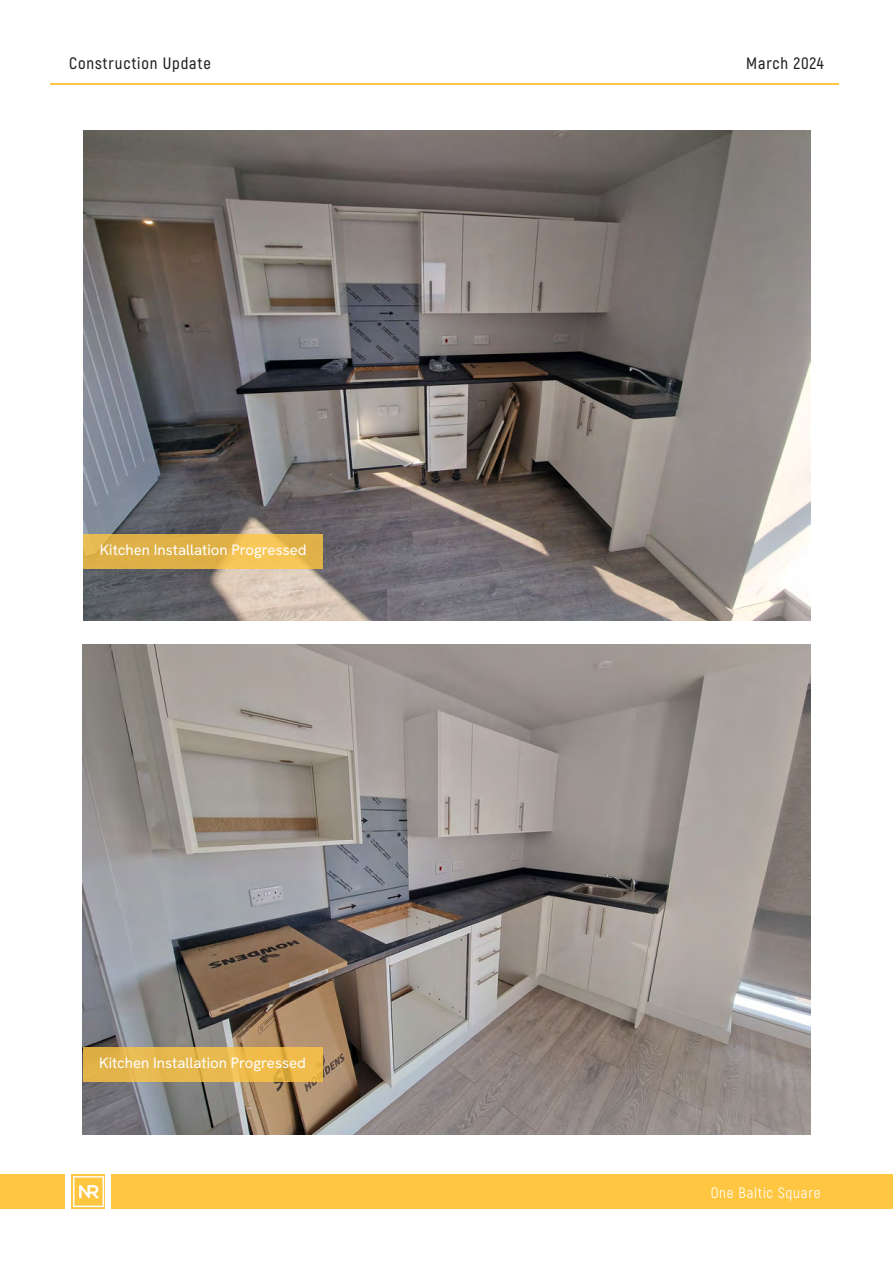
<style>
.page{position:relative;width:893px;height:1263px;background:#fff}
.page>*{position:absolute;margin:0;border:0;box-sizing:border-box;transform-origin:0 0}
.t1{font:600 16.5px "Akrobat";letter-spacing:.05em;color:#202323}
.t2{font:15px "Hanken Grotesk";color:#fff}
.t3{font:15px "Akrobat";letter-spacing:.05em;color:#fff}
</style>
<div class="page">
<hr style="left:50px;top:83px;width:788px;height:1px;background:#ffc641">
<div style="left:112px;top:1175px;width:781px;height:34px;background:#ffc641"></div>
<img style="left:72px;top:1175px;width:33px;height:34px">
<div style="left:0;top:1175px;width:65px;height:34px;background:#ffc641"></div>
<img style="left:84px;top:131px;width:726px;height:490px">
<svg style="left:84px;top:534px;width:239px;height:34px;background:#e4b64b"></svg>
<img style="left:83px;top:644px;width:727px;height:490px">
<svg style="left:83px;top:1048px;width:240px;height:34px;background:#e7b84b"></svg>
<p class="t1" style="left:69px;top:53px;width:143px">Construction Update</p>
<p class="t1" style="left:746px;top:53px;width:79px">March 2024</p>
<p class="t2" style="left:100px;top:540px;width:208px">Kitchen Installation Progressed</p>
<p class="t2" style="left:99px;top:1053px;width:208px">Kitchen Installation Progressed</p>
<p class="t3" style="left:711px;top:1183px;width:111px">One Baltic Square</p>
</div>
